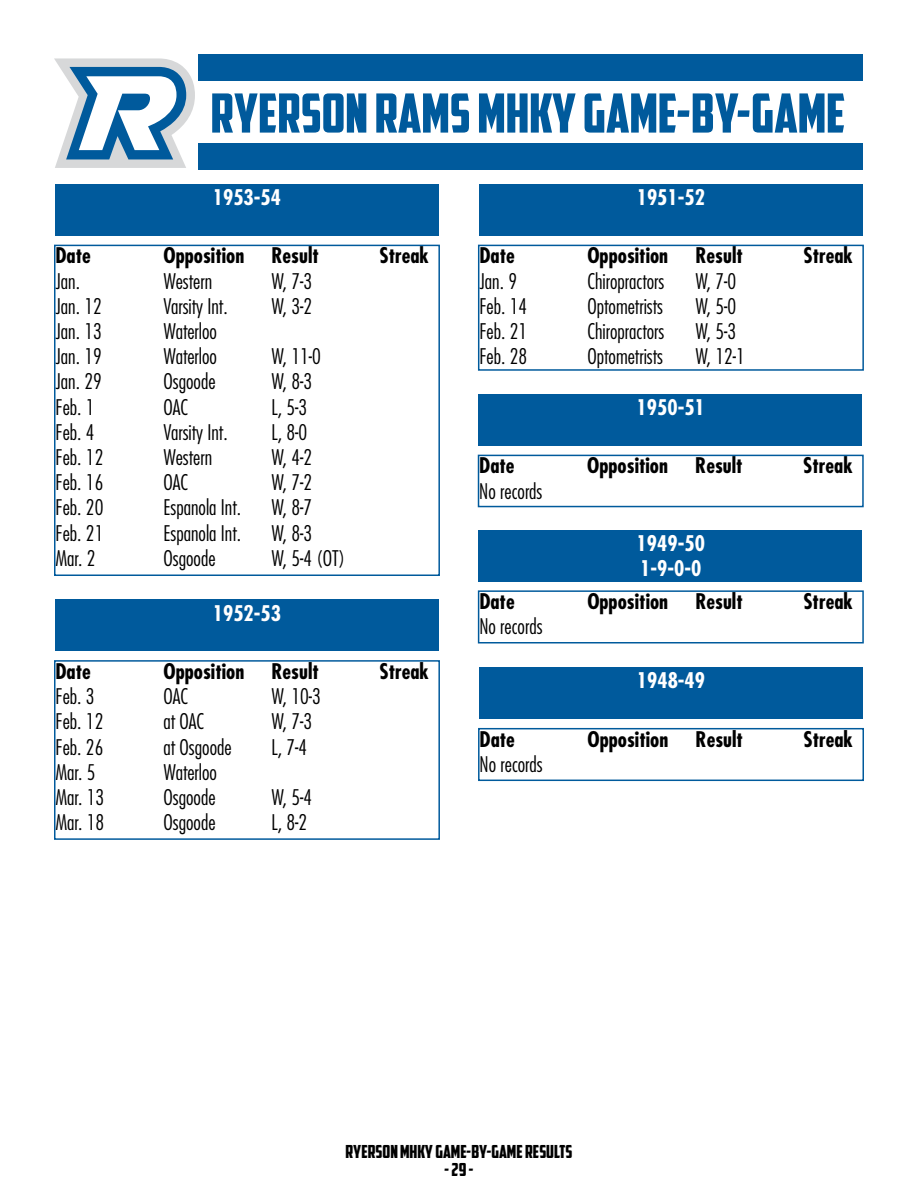
<style>
.page{position:relative;width:918px;height:1188px;background:#fff}
.page>*{position:absolute;margin:0;border:0;box-sizing:border-box;transform-origin:0 0}
.t1{font:54px "American Captain";color:#005a9c}
.t2{font:300 condensed 21px "Futura Std";color:#000}
.t3{font:700 condensed 21px "Futura Std";color:#000}
.t4{font:700 condensed 21px/25.2px "Futura Std";color:#fff}
.t5{font:18px "American Captain";color:#000}
</style>
<div class="page">
<svg style="left:54px;top:58px;width:141px;height:110px"></svg>
<div style="left:199px;top:55px;width:664px;height:115px;background:#005a9c"></div>
<div style="left:197px;top:82px;width:670px;height:61px;background:#fff"></div>
<div style="left:55px;top:184px;width:383px;height:52px;background:#005a9c"></div>
<div style="left:54px;top:245px;width:386px;height:331px;border:2px solid #005a9c"></div>
<div style="left:55px;top:600px;width:383px;height:51px;background:#005a9c"></div>
<div style="left:54px;top:660px;width:386px;height:180px;border:2px solid #005a9c"></div>
<div style="left:479px;top:184px;width:383px;height:52px;background:#005a9c"></div>
<div style="left:478px;top:245px;width:386px;height:126px;border:2px solid #005a9c"></div>
<div style="left:479px;top:394px;width:383px;height:52px;background:#005a9c"></div>
<div style="left:478px;top:455px;width:386px;height:52px;border:2px solid #005a9c"></div>
<div style="left:479px;top:530px;width:383px;height:51px;background:#005a9c"></div>
<div style="left:478px;top:590px;width:386px;height:54px;border:2px solid #005a9c"></div>
<div style="left:479px;top:667px;width:383px;height:52px;background:#005a9c"></div>
<div style="left:478px;top:728px;width:386px;height:53px;border:2px solid #005a9c"></div>
<h1 class="t1" style="left:211px;top:81px;width:636px">RYERSON RAMS MHKY GAME-BY-GAME</h1>
<p class="t4" style="left:213px;top:185px;width:70px">1953-54</p>
<p class="t3" style="left:55px;top:243px;width:37px">Date</p>
<p class="t3" style="left:163px;top:243px;width:82px">Opposition</p>
<p class="t3" style="left:272px;top:243px;width:49px">Result</p>
<p class="t3" style="left:379px;top:243px;width:51px">Streak</p>
<p class="t2" style="left:55px;top:269px;width:26px">Jan.</p>
<p class="t2" style="left:164px;top:269px;width:50px">Western</p>
<p class="t2" style="left:272px;top:269px;width:42px">W, 7-3</p>
<p class="t2" style="left:55px;top:294px;width:48px">Jan. 12</p>
<p class="t2" style="left:164px;top:294px;width:66px">Varsity Int.</p>
<p class="t2" style="left:272px;top:294px;width:42px">W, 3-2</p>
<p class="t2" style="left:55px;top:319px;width:48px">Jan. 13</p>
<p class="t2" style="left:164px;top:319px;width:55px">Waterloo</p>
<p class="t2" style="left:55px;top:344px;width:48px">Jan. 19</p>
<p class="t2" style="left:164px;top:344px;width:55px">Waterloo</p>
<p class="t2" style="left:272px;top:344px;width:51px">W, 11-0</p>
<p class="t2" style="left:55px;top:369px;width:48px">Jan. 29</p>
<p class="t2" style="left:164px;top:369px;width:54px">Osgoode</p>
<p class="t2" style="left:272px;top:369px;width:42px">W, 8-3</p>
<p class="t2" style="left:55px;top:395px;width:41px">Feb. 1</p>
<p class="t2" style="left:164px;top:395px;width:26px">OAC</p>
<p class="t2" style="left:272px;top:395px;width:37px">L, 5-3</p>
<p class="t2" style="left:55px;top:420px;width:41px">Feb. 4</p>
<p class="t2" style="left:164px;top:420px;width:66px">Varsity Int.</p>
<p class="t2" style="left:272px;top:420px;width:37px">L, 8-0</p>
<p class="t2" style="left:55px;top:445px;width:49px">Feb. 12</p>
<p class="t2" style="left:164px;top:445px;width:50px">Western</p>
<p class="t2" style="left:272px;top:445px;width:42px">W, 4-2</p>
<p class="t2" style="left:55px;top:470px;width:49px">Feb. 16</p>
<p class="t2" style="left:164px;top:470px;width:26px">OAC</p>
<p class="t2" style="left:272px;top:470px;width:42px">W, 7-2</p>
<p class="t2" style="left:55px;top:495px;width:49px">Feb. 20</p>
<p class="t2" style="left:164px;top:495px;width:79px">Espanola Int.</p>
<p class="t2" style="left:272px;top:495px;width:42px">W, 8-7</p>
<p class="t2" style="left:55px;top:521px;width:49px">Feb. 21</p>
<p class="t2" style="left:164px;top:521px;width:79px">Espanola Int.</p>
<p class="t2" style="left:272px;top:521px;width:42px">W, 8-3</p>
<p class="t2" style="left:55px;top:546px;width:42px">Mar. 2</p>
<p class="t2" style="left:164px;top:546px;width:54px">Osgoode</p>
<p class="t2" style="left:272px;top:546px;width:75px">W, 5-4 (OT)</p>
<p class="t4" style="left:213px;top:600px;width:70px">1952-53</p>
<p class="t3" style="left:55px;top:658px;width:37px">Date</p>
<p class="t3" style="left:163px;top:658px;width:82px">Opposition</p>
<p class="t3" style="left:272px;top:658px;width:49px">Result</p>
<p class="t3" style="left:379px;top:658px;width:51px">Streak</p>
<p class="t2" style="left:55px;top:684px;width:41px">Feb. 3</p>
<p class="t2" style="left:164px;top:684px;width:26px">OAC</p>
<p class="t2" style="left:272px;top:684px;width:51px">W, 10-3</p>
<p class="t2" style="left:55px;top:709px;width:49px">Feb. 12</p>
<p class="t2" style="left:164px;top:709px;width:42px">at OAC</p>
<p class="t2" style="left:272px;top:709px;width:42px">W, 7-3</p>
<p class="t2" style="left:55px;top:734px;width:49px">Feb. 26</p>
<p class="t2" style="left:164px;top:734px;width:70px">at Osgoode</p>
<p class="t2" style="left:272px;top:734px;width:37px">L, 7-4</p>
<p class="t2" style="left:55px;top:760px;width:42px">Mar. 5</p>
<p class="t2" style="left:164px;top:760px;width:55px">Waterloo</p>
<p class="t2" style="left:55px;top:785px;width:50px">Mar. 13</p>
<p class="t2" style="left:164px;top:785px;width:54px">Osgoode</p>
<p class="t2" style="left:272px;top:785px;width:42px">W, 5-4</p>
<p class="t2" style="left:55px;top:810px;width:50px">Mar. 18</p>
<p class="t2" style="left:164px;top:810px;width:54px">Osgoode</p>
<p class="t2" style="left:272px;top:810px;width:37px">L, 8-2</p>
<p class="t4" style="left:637px;top:185px;width:70px">1951-52</p>
<p class="t3" style="left:479px;top:243px;width:37px">Date</p>
<p class="t3" style="left:587px;top:243px;width:82px">Opposition</p>
<p class="t3" style="left:695px;top:243px;width:49px">Result</p>
<p class="t3" style="left:803px;top:243px;width:51px">Streak</p>
<p class="t2" style="left:479px;top:269px;width:39px">Jan. 9</p>
<p class="t2" style="left:587px;top:269px;width:78px">Chiropractors</p>
<p class="t2" style="left:695px;top:269px;width:42px">W, 7-0</p>
<p class="t2" style="left:479px;top:294px;width:49px">Feb. 14</p>
<p class="t2" style="left:587px;top:294px;width:77px">Optometrists</p>
<p class="t2" style="left:695px;top:294px;width:42px">W, 5-0</p>
<p class="t2" style="left:479px;top:319px;width:49px">Feb. 21</p>
<p class="t2" style="left:587px;top:319px;width:78px">Chiropractors</p>
<p class="t2" style="left:695px;top:319px;width:42px">W, 5-3</p>
<p class="t2" style="left:479px;top:344px;width:49px">Feb. 28</p>
<p class="t2" style="left:587px;top:344px;width:77px">Optometrists</p>
<p class="t2" style="left:695px;top:344px;width:51px">W, 12-1</p>
<p class="t4" style="left:637px;top:395px;width:70px">1950-51</p>
<p class="t3" style="left:479px;top:453px;width:37px">Date</p>
<p class="t3" style="left:587px;top:453px;width:82px">Opposition</p>
<p class="t3" style="left:695px;top:453px;width:49px">Result</p>
<p class="t3" style="left:803px;top:453px;width:51px">Streak</p>
<p class="t2" style="left:479px;top:479px;width:65px">No records</p>
<p class="t4" style="left:637px;top:531px;width:70px">1949-50<br>1-9-0-0</p>
<p class="t3" style="left:479px;top:588px;width:37px">Date</p>
<p class="t3" style="left:587px;top:588px;width:82px">Opposition</p>
<p class="t3" style="left:695px;top:588px;width:49px">Result</p>
<p class="t3" style="left:803px;top:588px;width:51px">Streak</p>
<p class="t2" style="left:479px;top:614px;width:65px">No records</p>
<p class="t4" style="left:637px;top:668px;width:70px">1948-49</p>
<p class="t3" style="left:480px;top:726px;width:37px">Date</p>
<p class="t3" style="left:588px;top:726px;width:82px">Opposition</p>
<p class="t3" style="left:696px;top:726px;width:49px">Result</p>
<p class="t3" style="left:804px;top:726px;width:51px">Streak</p>
<p class="t2" style="left:480px;top:752px;width:65px">No records</p>
<p class="t5" style="left:345px;top:1141px;width:229px">RYERSON MHKY GAME-BY-GAME RESULTS</p>
<p class="t5" style="left:444px;top:1159px;width:31px">- 29 -</p>
</div>
